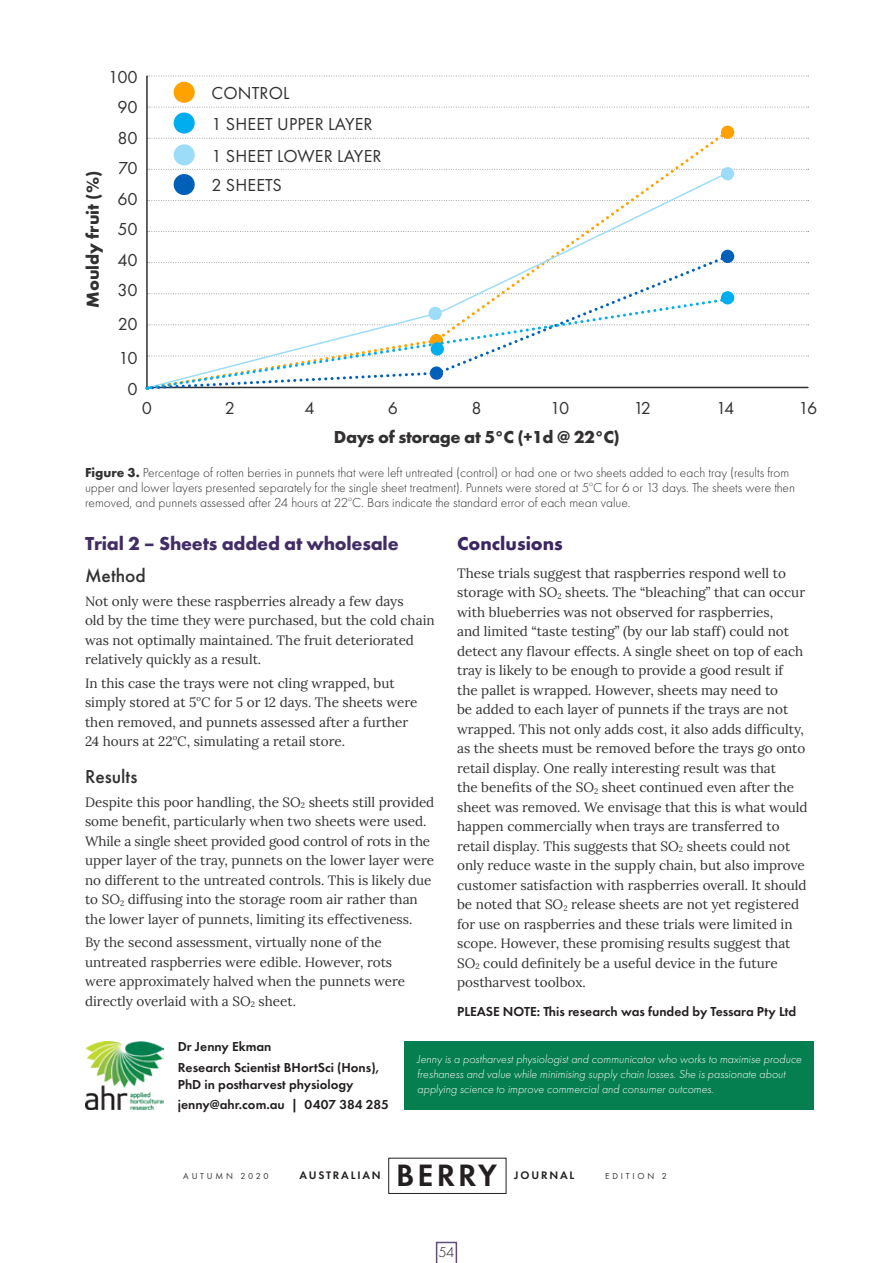
<style>
.page{position:relative;width:893px;height:1263px;background:#fff}
.page>*{position:absolute;margin:0;border:0;box-sizing:border-box;transform-origin:0 0}
.t1{font:600 32.1px "Futura PT";letter-spacing:.095em;color:#231f20}
.t2{font:700 19.5px "Futura PT";letter-spacing:-.01em;color:#432d67}
.t3{font:500 19.5px "Futura PT";color:#323031}
.t4{font:700 19.5px "Futura PT";color:#3b2562}
.t5{font:18px/30.5px "Futura PT";letter-spacing:.01em;color:#323031;text-align:center}
.t6{font:700 18px "Futura PT";letter-spacing:-.02em;color:#323031}
.t7{font:700 18px "Futura PT";color:#323031}
.t8{font:300 15px "Futura PT";color:#231f20}
.t9{font:13.5px/19.5px "Lora";color:#323031}
.t10{font:300 13.5px/15px "Futura PT";color:#323031}
.t11{font:600 13.5px/20.7px "Futura PT";color:#231f20}
.t12{font:italic 300 12px/15px "Futura PT";color:#fff}
.t13{font:600 11.4px "Futura PT";letter-spacing:.16em;color:#231f20}
.t14{font:9px "Futura PT";letter-spacing:.31em;color:#323031}
.s1{font-weight:700}
</style>
<div class="page">
<svg style="left:436px;top:1242px;width:21px;height:21px"></svg>
<svg style="left:148px;top:76px;width:661px;height:1px"></svg>
<svg style="left:148px;top:107px;width:661px;height:1px"></svg>
<svg style="left:148px;top:169px;width:661px;height:1px"></svg>
<svg style="left:729px;top:200px;width:80px;height:1px"></svg>
<svg style="left:729px;top:231px;width:80px;height:1px"></svg>
<hr style="left:146px;top:76px;width:2px;height:312px;background:#323031">
<svg style="left:434px;top:139px;width:291px;height:32px"></svg>
<svg style="left:147px;top:131px;width:662px;height:8px"></svg>
<div style="left:721px;top:126px;width:13px;height:13px;background:#ffa200;border-radius:50%"></div>
<div style="left:721px;top:250px;width:13px;height:13px;background:#005fb9;border-radius:50%"></div>
<div style="left:721px;top:167px;width:13px;height:13px;background:#9ddcf9;border-radius:50%"></div>
<div style="left:404px;top:1041px;width:410px;height:69px;background:#057e50"></div>
<img style="left:85px;top:1041px;width:78px;height:69px">
<div style="left:174px;top:82px;width:21px;height:21px;background:#ffa200;border-radius:50%"></div>
<div style="left:174px;top:112px;width:21px;height:22px;background:#00aeef;border-radius:50%"></div>
<div style="left:174px;top:144px;width:21px;height:21px;background:#9ddcf9;border-radius:50%"></div>
<svg style="left:145px;top:171px;width:584px;height:218px"></svg>
<svg style="left:146px;top:255px;width:663px;height:135px"></svg>
<div style="left:431px;top:342px;width:13px;height:14px;background:#00aeef;border-radius:50%"></div>
<h3 class="t7" style="left:81px;top:308px;width:139px;rotate:-90deg">Mouldy fruit (%)</h3>
<h3 class="t5" style="left:108px;top:62px;width:31px">100<br>90</h3>
<h3 class="t5" style="left:117px;top:123px;width:22px">80</h3>
<h3 class="t5" style="left:118px;top:153px;width:21px">70</h3>
<h3 class="t5" style="left:117px;top:183px;width:22px">60</h3>
<h3 class="t5" style="left:117px;top:214px;width:22px">50</h3>
<h3 class="t5" style="left:117px;top:244px;width:22px">40</h3>
<h3 class="t5" style="left:117px;top:275px;width:22px">30</h3>
<h3 class="t5" style="left:118px;top:309px;width:21px">20</h3>
<h3 class="t5" style="left:212px;top:78px;width:80px">CONTROL</h3>
<h3 class="t5" style="left:211px;top:108px;width:172px;line-height:31.8px;text-align:left">1 SHEET UPPER LAYER<br>1 SHEET LOWER LAYER</h3>
<h3 class="t5" style="left:211px;top:170px;width:72px">2 SHEETS</h3>
<h3 class="t5" style="left:119px;top:343px;width:21px">10</h3>
<h3 class="t5" style="left:128px;top:374px;width:12px">0</h3>
<h3 class="t5" style="left:142px;top:393px;width:12px">0</h3>
<h3 class="t5" style="left:225px;top:393px;width:12px">2</h3>
<h3 class="t5" style="left:304px;top:393px;width:12px">4</h3>
<h3 class="t5" style="left:388px;top:393px;width:12px">6</h3>
<h3 class="t5" style="left:471px;top:393px;width:12px">8</h3>
<h3 class="t5" style="left:550px;top:393px;width:21px">10</h3>
<h3 class="t5" style="left:633px;top:393px;width:19px">12</h3>
<h3 class="t5" style="left:716px;top:393px;width:20px">14</h3>
<h3 class="t5" style="left:799px;top:393px;width:20px">16</h3>
<h3 class="t6" style="left:334px;top:425px;width:288px">Days of storage at 5°C (+1d @ 22°C)</h3>
<p class="t10" style="left:85px;top:465px;width:711px"><span class="s1">Figure 3.</span> Percentage of rotten berries in punnets that were left untreated (control) or had one or two sheets added to each tray (results from upper and lower layers presented separately for the single sheet treatment). Punnets were stored at 5<sup>o</sup>C for 6 or 13 days. The sheets were then removed, and punnets assessed after 24 hours at 22<sup>o</sup>C. Bars indicate the standard error of each mean value.</p>
<h2 class="t2" style="left:85px;top:530px;width:315px">Trial 2 – Sheets added at wholesale</h2>
<h2 class="t3" style="left:85px;top:563px;width:62px">Method</h2>
<p class="t9" style="left:85px;top:590px;width:351px">Not only were these raspberries already a few days<br>old by the time they were purchased, but the cold chain was not optimally maintained. The fruit deteriorated relatively quickly as a result.</p>
<p class="t9" style="left:85px;top:672px;width:334px">In this case the trays were not cling wrapped, but simply stored at 5<sup>o</sup>C for 5 or 12 days. The sheets were then removed, and punnets assessed after a further 24 hours at 22<sup>o</sup>C, simulating a retail store.</p>
<h2 class="t3" style="left:85px;top:764px;width:54px">Results</h2>
<p class="t9" style="left:85px;top:791px;width:351px">Despite this poor handling, the SO<sub>2</sub> sheets still provided some benefit, particularly when two sheets were used.<br>While a single sheet provided good control of rots in the upper layer of the tray, punnets on the lower layer were no different to the untreated controls. This is likely due to SO<sub>2</sub> diffusing into the storage room air rather than the lower layer of punnets, limiting its effectiveness.</p>
<p class="t9" style="left:85px;top:932px;width:322px">By the second assessment, virtually none of the untreated raspberries were edible. However, rots were approximately halved when the punnets were directly overlaid with a SO<sub>2</sub> sheet.</p>
<h2 class="t4" style="left:457px;top:530px;width:107px">Conclusions</h2>
<p class="t9" style="left:457px;top:562px;width:352px">These trials suggest that raspberries respond well to storage with SO<sub>2</sub> sheets. The “bleaching” that can occur with blueberries was not observed for raspberries,<br>and limited “taste testing” (by our lab staff) could not detect any flavour effects. A single sheet on top of each tray is likely to be enough to provide a good result if<br>the pallet is wrapped. However, sheets may need to<br>be added to each layer of punnets if the trays are not wrapped. This not only adds cost, it also adds difficulty, as the sheets must be removed before the trays go onto retail display. One really interesting result was that<br>the benefits of the SO<sub>2</sub> sheet continued even after the sheet was removed. We envisage that this is what would happen commercially when trays are transferred to retail display. This suggests that SO<sub>2</sub> sheets could not only reduce waste in the supply chain, but also improve customer satisfaction with raspberries overall. It should be noted that SO<sub>2</sub> release sheets are not yet registered for use on raspberries and these trials were limited in scope. However, these promising results suggest that SO<sub>2</sub> could definitely be a useful device in the future postharvest toolbox.</p>
<p class="t11" style="left:457px;top:1001px;width:341px">PLEASE NOTE: This research was funded by Tessara Pty Ltd</p>
<p class="t12" style="left:417px;top:1051px;width:386px">Jenny is a postharvest physiologist and communicator who works to maximise produce freshaness and value while minimising supply chain losses. She is passionate about applying science to improve commercial and consumer outcomes.</p>
<p class="t11" style="left:178px;top:1036px;width:203px">Dr Jenny Ekman<br>Research Scientist BHortSci (Hons),</p>
<p class="t11" style="left:178px;top:1073px;width:213px">PhD in postharvest physiology jenny@ahr.com.au | 0407 384 285</p>
<p class="t14" style="left:183px;top:1171px;width:87px">AUTUMN 2020</p>
<p class="t13" style="left:300px;top:1168px;width:83px">AUSTRALIAN</p>
<h1 class="t1" style="left:396px;top:1155px;width:103px">BERRY</h1>
<p class="t13" style="left:514px;top:1168px;width:61px">JOURNAL</p>
<p class="t14" style="left:605px;top:1171px;width:63px">EDITION 2</p>
<p class="t8" style="left:439px;top:1243px;width:17px">54</p>
</div>
